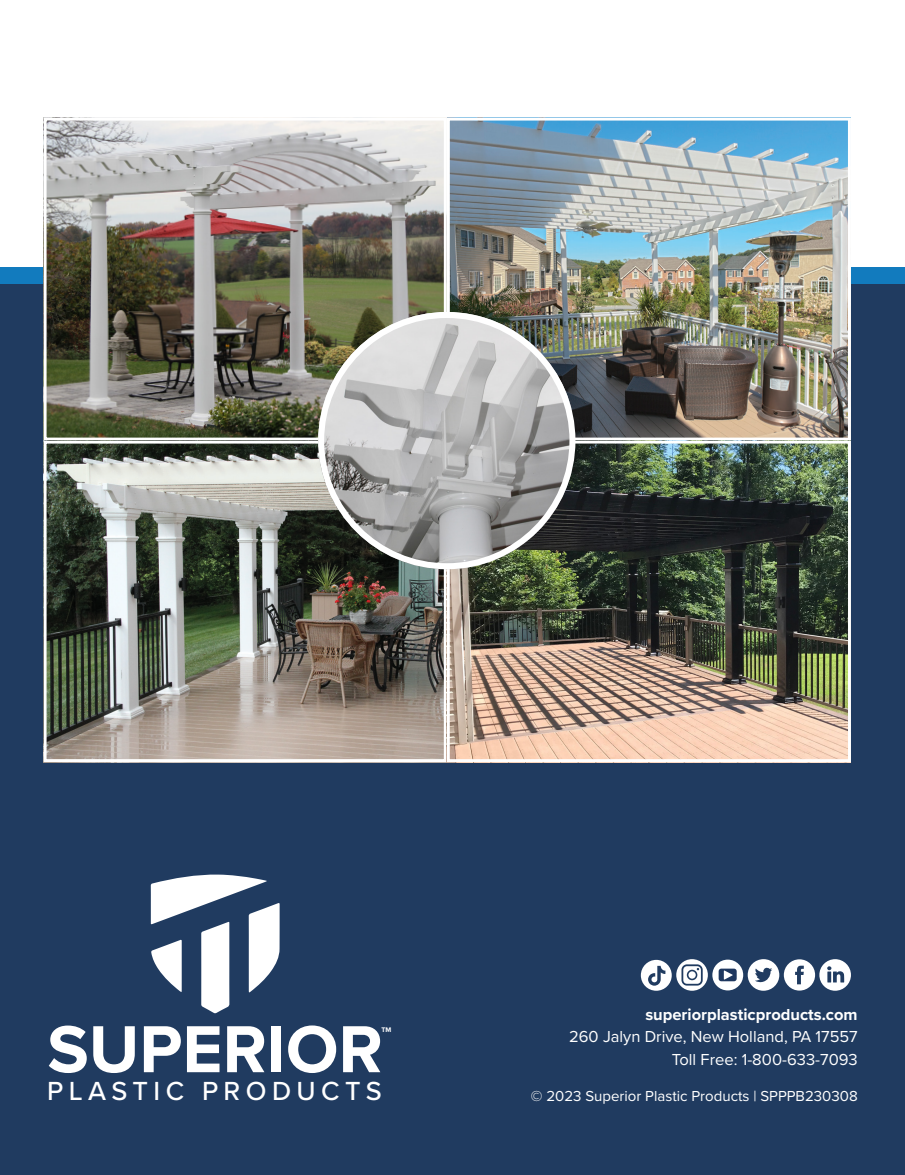
<style>
.page{position:relative;width:905px;height:1175px;background:#fff}
.page>*{position:absolute;margin:0;border:0;box-sizing:border-box;transform-origin:0 0}
.t1{font:700 68.85px "Proxima Nova";color:#fff}
.t2{font:500 27.15px "Proxima Nova";letter-spacing:.2em;color:#fff}
.t3{font:16.5px "Proxima Nova";color:#fff}
.t4{font:700 16.5px "Proxima Nova";color:#fff}
.t5{font:15px "Proxima Nova";color:#fff}
.t6{font:700 6.9px "Proxima Nova";color:#fff}
</style>
<div class="page">
<div style="left:0;top:267px;width:904px;height:18px;background:#127bbe"></div>
<div style="left:0;top:285px;width:904px;height:889px;background:#203b60"></div>
<svg style="left:151px;top:874px;width:129px;height:139px"></svg>
<img style="left:48px;top:122px;width:799px;height:636px">
<div style="left:447px;top:118px;width:403px;height:322px;border:3px solid #fff"></div>
<img style="left:48px;top:122px;width:395px;height:314px">
<div style="left:44px;top:118px;width:403px;height:322px;border:3px solid #fff"></div>
<div style="left:44px;top:440px;width:403px;height:322px;border:3px solid #fff"></div>
<div style="left:447px;top:440px;width:404px;height:322px;border:3px solid #fff"></div>
<img style="left:318px;top:312px;width:253px;height:257px">
<div style="left:318px;top:312px;width:257px;height:257px;border:6px solid #fff;border-radius:50%"></div>
<svg style="left:747px;top:959px;width:104px;height:31px"></svg>
<div style="left:712px;top:959px;width:31px;height:31px;background:#fff;border-radius:50%"></div>
<div style="left:718px;top:968px;width:18px;height:13px;background:#1e375f;border-radius:3px"></div>
<svg style="left:723px;top:970px;width:9px;height:9px"></svg>
<svg style="left:640px;top:959px;width:67px;height:31px"></svg>
<p class="t1" style="left:47px;top:1017px;width:337px">SUPERIOR</p>
<p class="t6" style="left:381px;top:1026px;width:11px">TM</p>
<p class="t2" style="left:47px;top:1071px;width:336px">PLASTIC PRODUCTS</p>
<p class="t4" style="left:645px;top:1001px;width:214px">superiorplasticproducts.com</p>
<p class="t3" style="left:569px;top:1024px;width:290px">260 Jalyn Drive, New Holland, PA 17557</p>
<p class="t3" style="left:672px;top:1046px;width:187px">Toll Free: 1-800-633-7093</p>
<p class="t5" style="left:531px;top:1084px;width:328px">© 2023 Superior Plastic Products | SPPPB230308</p>
</div>
